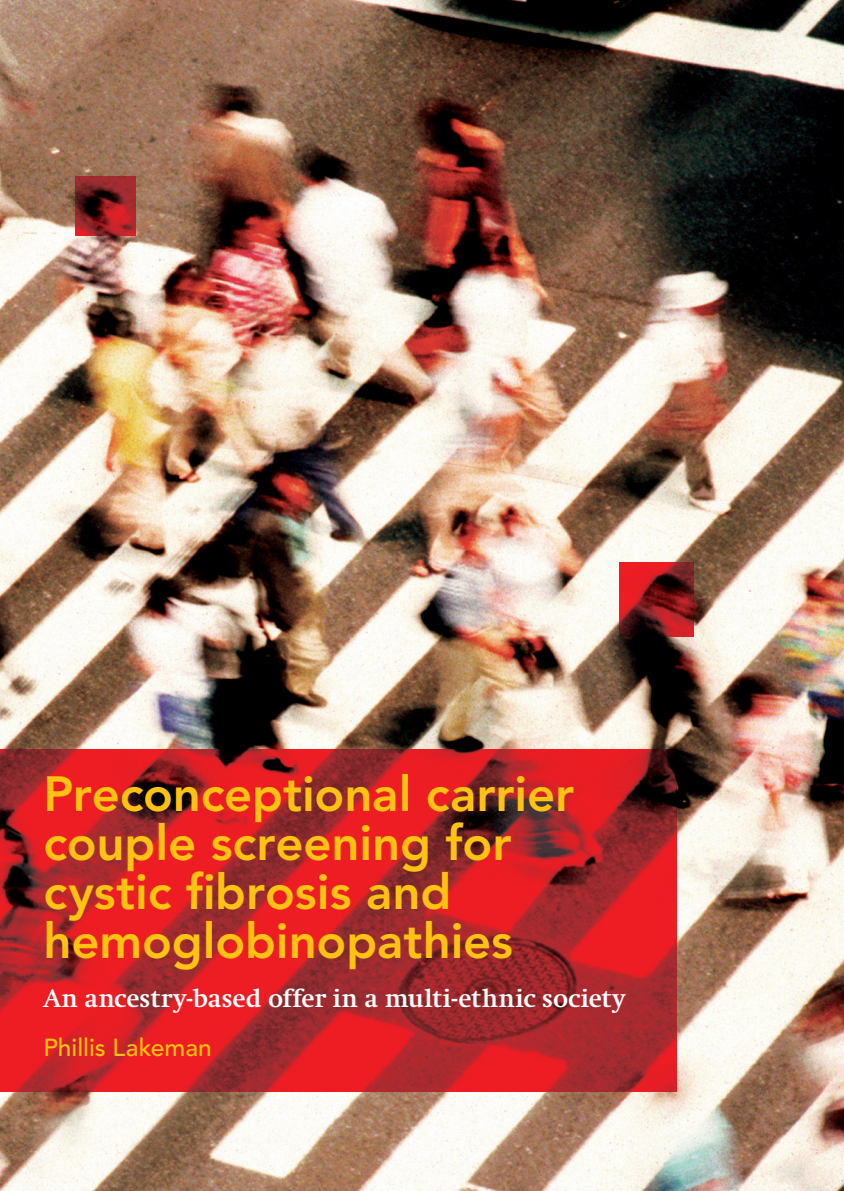
<style>
.page{position:relative;width:844px;height:1191px;background:#fff}
.page>*{position:absolute;margin:0;border:0;box-sizing:border-box;transform-origin:0 0}
.t1{font:800 49px/49px "Avenir";color:#fec210}
.t2{font:700 26.25px "Swift";color:#fff}
.t3{font:500 24.5px "Avenir";color:#fec210}
</style>
<div class="page">
<img style="left:0;top:0;width:843px;height:1191px">
<img style="left:0;top:749px;width:676px;height:342px">
<img style="left:619px;top:562px;width:74px;height:74px">
<img style="left:76px;top:176px;width:59px;height:60px">
<p class="t1" style="left:43px;top:769px;width:532px">Preconceptional carrier couple screening for cystic fibrosis and hemoglobinopathies</p>
<p class="t2" style="left:43px;top:984px;width:583px">An ancestry-based offer in a multi-ethnic society</p>
<p class="t3" style="left:43px;top:1033px;width:170px">Phillis Lakeman</p>
</div>
